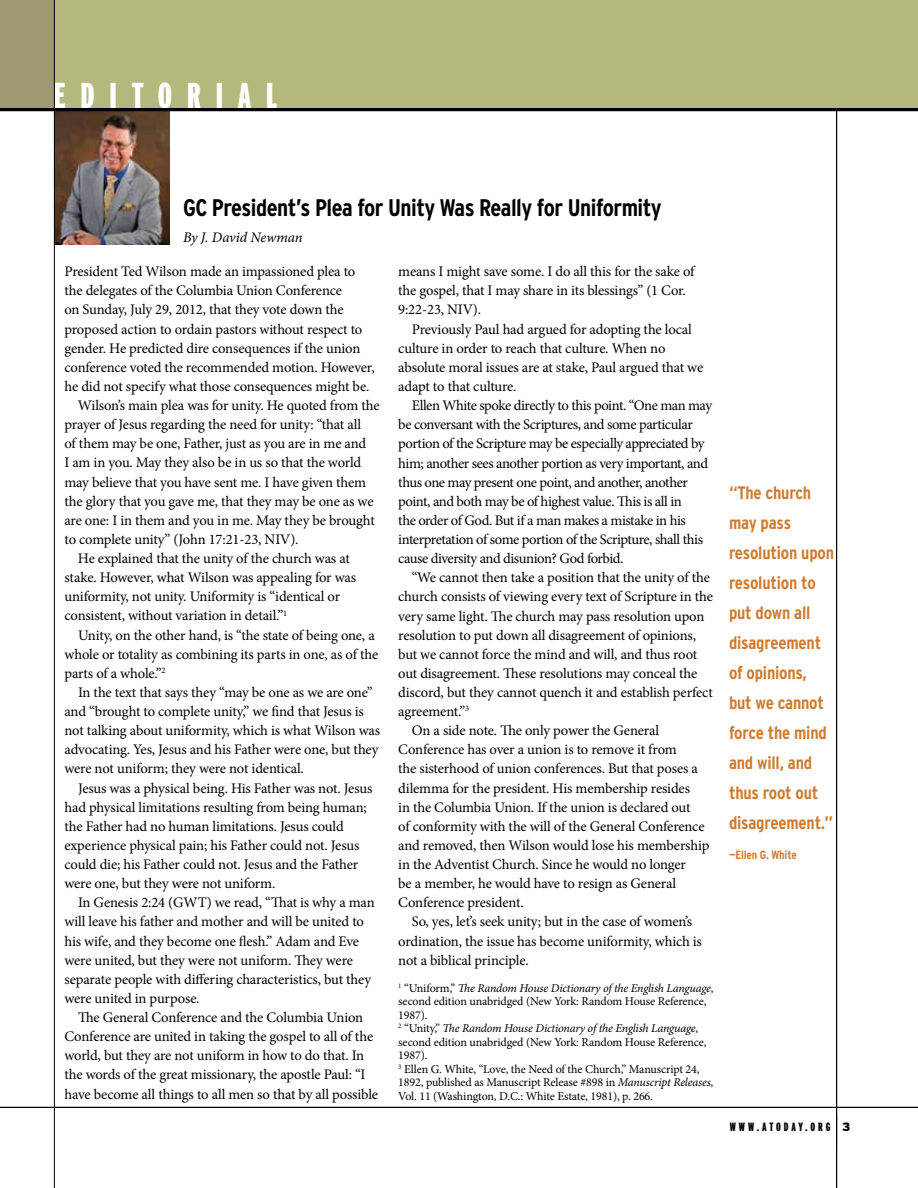
<style>
.page{position:relative;width:918px;height:1188px;background:#fff}
.page>*{position:absolute;margin:0;border:0;box-sizing:border-box;transform-origin:0 0}
.t1{font:900 extra-condensed 36px "Interstate";color:#fff}
.t2{font:700 condensed 24px "Interstate";letter-spacing:-.02em;color:#000}
.t3{font:700 condensed 18px/30px "Interstate";letter-spacing:-.01em;color:#ce7b2d}
.t4{font:14.7px/19.2px "Minion Pro";letter-spacing:-.015em;color:#000}
.t5{font:italic 14.7px "Minion Pro";letter-spacing:-.005em;color:#000}
.t6{font:12px/13.5px "Minion Pro";letter-spacing:-.01em;color:#000}
.t7{font:900 extra-condensed 12px "Interstate";color:#000}
.t8{font:700 condensed 12px "Interstate";letter-spacing:-.01em;color:#ce7b2d}
.s1{font-style:italic}
.s2{font-stretch:normal}
</style>
<div class="page">
<div style="left:0;top:0;width:918px;height:109px;background:#b4b87d"></div>
<div style="left:0;top:0;width:54px;height:108px;background:#9d9970"></div>
<img style="left:55px;top:111px;width:115px;height:133px">
<hr style="left:836px;top:108px;width:1px;height:1080px;background:#000">
<hr style="left:0;top:108px;width:918px;height:3px;background:#000">
<hr style="left:54px;top:0;width:1px;height:1188px;background:#000">
<hr style="left:0;top:1107px;width:918px;height:1px;background:#000">
<h1 class="t1" style="left:54px;top:76px;width:225px">EDI TORIA L</h1>
<h2 class="t2" style="left:183px;top:194px;width:480px">GC President’s Plea for Unity Was Really for Uniformity</h2>
<p class="t5" style="left:183px;top:227px;width:121px">By J. David Newman</p>
<p class="t4" style="left:64px;top:262px;width:292px">President Ted Wilson made an impassioned plea to</p>
<p class="t4" style="left:64px;top:281px;width:279px">the delegates of the Columbia Union Conference</p>
<p class="t4" style="left:64px;top:300px;width:281px">on Sunday, July 29, 2012, that they vote down the</p>
<p class="t4" style="left:64px;top:319px;width:299px">proposed action to ordain pastors without respect to</p>
<p class="t4" style="left:64px;top:338px;width:297px">gender. He predicted dire consequences if the union</p>
<p class="t4" style="left:64px;top:358px;width:312px">conference voted the recommended motion. However,</p>
<p class="t4" style="left:64px;top:377px;width:306px">he did not specify what those consequences might be.</p>
<p class="t4" style="left:78px;top:396px;width:303px">Wilson’s main plea was for unity. He quoted from the</p>
<p class="t4" style="left:64px;top:415px;width:298px">prayer of Jesus regarding the need for unity: “that all</p>
<p class="t4" style="left:64px;top:434px;width:303px">of them may be one, Father, just as you are in me and</p>
<p class="t4" style="left:64px;top:453px;width:298px">I am in you. May they also be in us so that the world</p>
<p class="t4" style="left:64px;top:472px;width:303px">may believe that you have sent me. I have given them</p>
<p class="t4" style="left:64px;top:491px;width:311px">the glory that you gave me, that they may be one as we</p>
<p class="t4" style="left:64px;top:511px;width:312px">are one: I in them and you in me. May they be brought</p>
<p class="t4" style="left:64px;top:530px;width:236px">to complete unity” (John 17:21-23, NIV).</p>
<p class="t4" style="left:78px;top:549px;width:273px">He explained that the unity of the church was at</p>
<p class="t4" style="left:64px;top:568px;width:293px">stake. However, what Wilson was appealing for was</p>
<p class="t4" style="left:64px;top:587px;width:277px">uniformity, not unity. Uniformity is “identical or</p>
<p class="t4" style="left:64px;top:606px;width:224px">consistent, without variation in detail.”<sup>1</sup></p>
<p class="t4" style="left:78px;top:625px;width:298px">Unity, on the other hand, is “the state of being one, a</p>
<p class="t4" style="left:65px;top:644px;width:315px">whole or totality as combining its parts in one, as of the</p>
<p class="t4" style="left:65px;top:664px;width:103px">parts of a whole.”<sup>2</sup></p>
<p class="t4" style="left:78px;top:683px;width:296px">In the text that says they “may be one as we are one”</p>
<p class="t4" style="left:65px;top:702px;width:301px">and “brought to complete unity,” we find that Jesus is</p>
<p class="t4" style="left:65px;top:721px;width:317px">not talking about uniformity, which is what Wilson was</p>
<p class="t4" style="left:65px;top:740px;width:316px">advocating. Yes, Jesus and his Father were one, but they</p>
<p class="t4" style="left:65px;top:759px;width:241px">were not uniform; they were not identical.</p>
<p class="t4" style="left:78px;top:778px;width:296px">Jesus was a physical being. His Father was not. Jesus</p>
<p class="t4" style="left:65px;top:797px;width:304px">had physical limitations resulting from being human;</p>
<p class="t4" style="left:65px;top:817px;width:281px">the Father had no human limitations. Jesus could</p>
<p class="t4" style="left:65px;top:836px;width:296px">experience physical pain; his Father could not. Jesus</p>
<p class="t4" style="left:65px;top:855px;width:295px">could die; his Father could not. Jesus and the Father</p>
<p class="t4" style="left:65px;top:874px;width:212px">were one, but they were not uniform.</p>
<p class="t4" style="left:78px;top:893px;width:298px">In Genesis 2:24 (GWT) we read, “That is why a man</p>
<p class="t4" style="left:65px;top:912px;width:301px">will leave his father and mother and will be united to</p>
<p class="t4" style="left:65px;top:931px;width:296px">his wife, and they become one flesh.” Adam and Eve</p>
<p class="t4" style="left:65px;top:950px;width:290px">were united, but they were not uniform. They were</p>
<p class="t4" style="left:65px;top:970px;width:308px">separate people with differing characteristics, but they</p>
<p class="t4" style="left:65px;top:989px;width:137px">were united in purpose.</p>
<p class="t4" style="left:78px;top:1008px;width:287px">The General Conference and the Columbia Union</p>
<p class="t4" style="left:65px;top:1027px;width:310px">Conference are united in taking the gospel to all of the</p>
<p class="t4" style="left:65px;top:1046px;width:301px">world, but they are not uniform in how to do that. In</p>
<p class="t4" style="left:65px;top:1065px;width:303px">the words of the great missionary, the apostle Paul: “I</p>
<p class="t4" style="left:65px;top:1084px;width:315px">have become all things to all men so that by all possible</p>
<p class="t4" style="left:398px;top:262px;width:298px">means I might save some. I do all this for the sake of the gospel, that I may share in its blessings” (1 Cor.<br>9:22-23, NIV).</p>
<p class="t4" style="left:398px;top:319px;width:307px;text-indent:13px">Previously Paul had argued for adopting the local culture in order to reach that culture. When no absolute moral issues are at stake, Paul argued that we adapt to that culture.</p>
<p class="t4" style="left:398px;top:396px;width:315px;text-indent:13px">Ellen White spoke directly to this point. “One man may be conversant with the Scriptures, and some particular portion of the Scripture may be especially appreciated by him; another sees another portion as very important, and thus one may present one point, and another, another point, and both may be of highest value. This is all in<br>the order of God. But if a man makes a mistake in his interpretation of some portion of the Scripture, shall this cause diversity and disunion? God forbid.</p>
<p class="t4" style="left:412px;top:568px;width:300px">“We cannot then take a position that the unity of the</p>
<p class="t4" style="left:398px;top:587px;width:316px">church consists of viewing every text of Scripture in the</p>
<p class="t4" style="left:398px;top:606px;width:308px">very same light. The church may pass resolution upon</p>
<p class="t4" style="left:398px;top:625px;width:299px">resolution to put down all disagreement of opinions,</p>
<p class="t4" style="left:398px;top:645px;width:301px">but we cannot force the mind and will, and thus root</p>
<p class="t4" style="left:398px;top:664px;width:301px">out disagreement. These resolutions may conceal the</p>
<p class="t4" style="left:398px;top:683px;width:316px">discord, but they cannot quench it and establish perfect</p>
<p class="t4" style="left:398px;top:702px;width:72px">agreement.”<sup>3</sup></p>
<p class="t4" style="left:412px;top:721px;width:249px">On a side note. The only power the General</p>
<p class="t4" style="left:398px;top:740px;width:280px">Conference has over a union is to remove it from</p>
<p class="t4" style="left:398px;top:759px;width:301px">the sisterhood of union conferences. But that poses a</p>
<p class="t4" style="left:398px;top:778px;width:293px">dilemma for the president. His membership resides</p>
<p class="t4" style="left:398px;top:797px;width:294px">in the Columbia Union. If the union is declared out</p>
<p class="t4" style="left:398px;top:817px;width:308px">of conformity with the will of the General Conference</p>
<p class="t4" style="left:398px;top:836px;width:313px">and removed, then Wilson would lose his membership</p>
<p class="t4" style="left:398px;top:855px;width:289px">in the Adventist Church. Since he would no longer</p>
<p class="t4" style="left:398px;top:874px;width:279px">be a member, he would have to resign as General</p>
<p class="t4" style="left:398px;top:893px;width:127px">Conference president.</p>
<p class="t4" style="left:412px;top:912px;width:282px">So, yes, let’s seek unity; but in the case of women’s</p>
<p class="t4" style="left:398px;top:931px;width:305px">ordination, the issue has become uniformity, which is</p>
<p class="t4" style="left:398px;top:950px;width:132px">not a biblical principle.</p>
<p class="t6" style="left:398px;top:981px;width:317px"><sup>1</sup> “Uniform,” <span class="s1">The Random House Dictionary of the English Language</span>, second edition unabridged (New York: Random House Reference, 1987).<br><sup>2</sup> “Unity,” <span class="s1">The Random House Dictionary of the English Language</span>, second edition unabridged (New York: Random House Reference, 1987).<br><sup>3</sup> Ellen G. White, “Love, the Need of the Church,” Manuscript 24, 1892, published as Manuscript Release #898 in <span class="s1">Manuscript Releases</span>, Vol. 11 (Washington, D.C.: White Estate, 1981), p. 266.</p>
<p class="t3" style="left:729px;top:477px;width:107px">“The church may pass resolution upon resolution to put down all disagreement of opinions, but we cannot force the mind and will, and thus root out disagreement.”</p>
<p class="t8" style="left:729px;top:848px;width:69px">—Ellen G. White</p>
<p class="t7" style="left:730px;top:1121px;width:10px">WWW</p>
<p class="t7" style="left:757px;top:1121px;width:27px">.ATODA</p>
<p class="t7" style="left:798px;top:1121px;width:54px">Y.ORG <span class="s2">3</span></p>
</div>
